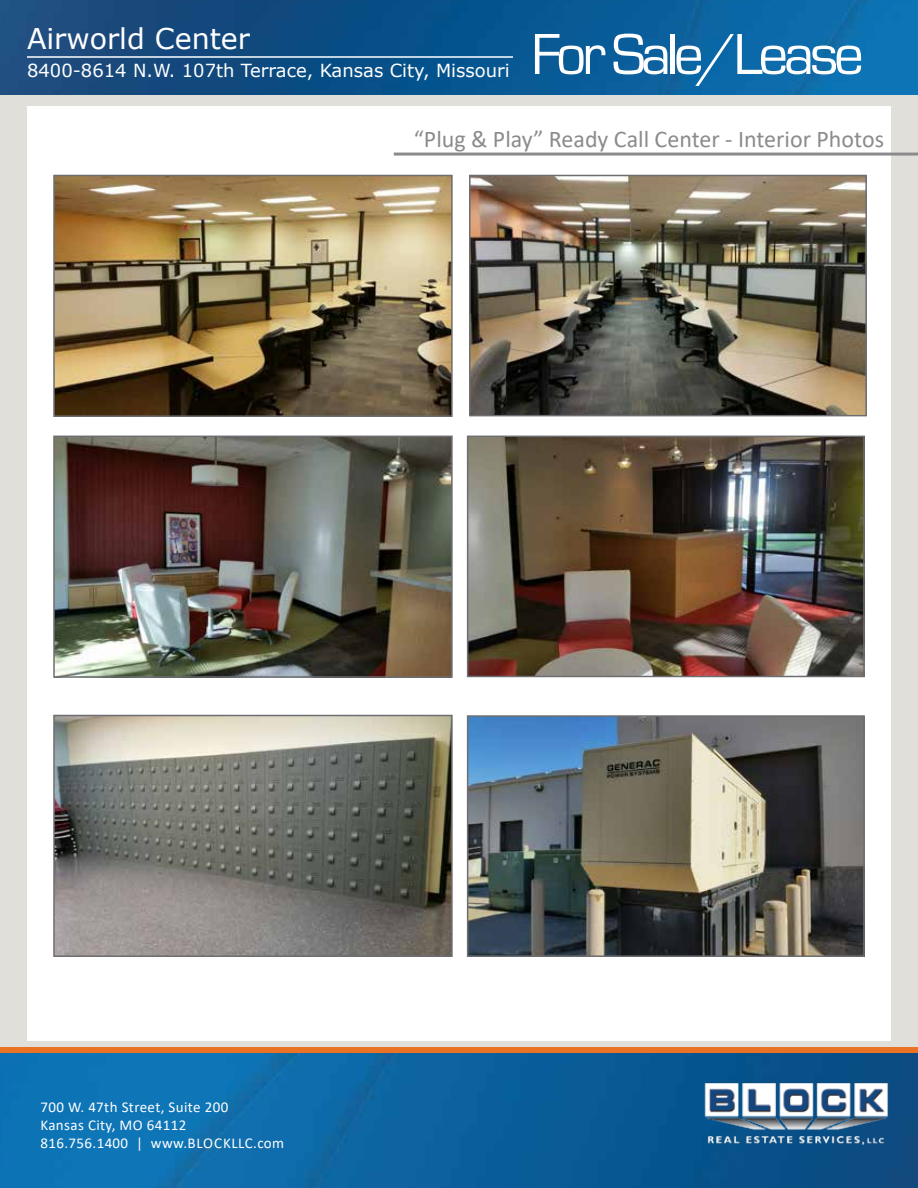
<style>
.page{position:relative;width:918px;height:1188px;background:#fff}
.page>*{position:absolute;margin:0;border:0;box-sizing:border-box;transform-origin:0 0}
.t1{font:60px "Eurostile";letter-spacing:-.075em;color:#fff}
.t2{font:28.5px "Verdana";color:#fff}
.t3{font:24px "Calibri";color:#8b8b8e}
.t4{font:18px "Verdana";color:#fff}
.t5{font:15px/18px "Calibri";letter-spacing:.025em;color:#fff}
</style>
<div class="page">
<div style="left:0;top:93px;width:918px;height:978px;background:#e1dfd9"></div>
<img style="left:0;top:1053px;width:918px;height:135px">
<img style="left:701px;top:1073px;width:190px;height:75px">
<div style="left:0;top:1047px;width:918px;height:6px;background:#ea7225"></div>
<img style="left:0;top:0;width:918px;height:94px">
<hr style="left:27px;top:56px;width:486px;height:2px;background:#fff">
<div style="left:27px;top:107px;width:864px;height:934px;background:#fff"></div>
<hr style="left:394px;top:153px;width:524px;height:3px;background:#8b8b8e">
<img style="left:56px;top:178px;width:394px;height:236px">
<div style="left:53px;top:175px;width:400px;height:242px;border:2px solid #6d6e71"></div>
<img style="left:472px;top:178px;width:392px;height:235px">
<div style="left:469px;top:175px;width:398px;height:241px;border:2px solid #6d6e71"></div>
<img style="left:56px;top:439px;width:394px;height:236px">
<div style="left:53px;top:436px;width:400px;height:242px;border:2px solid #6d6e71"></div>
<img style="left:56px;top:718px;width:394px;height:236px">
<div style="left:53px;top:715px;width:400px;height:242px;border:2px solid #6d6e71"></div>
<img style="left:470px;top:439px;width:392px;height:235px">
<div style="left:467px;top:436px;width:398px;height:241px;border:2px solid #6d6e71"></div>
<img style="left:470px;top:718px;width:392px;height:236px">
<div style="left:467px;top:715px;width:398px;height:242px;border:2px solid #6d6e71"></div>
<h2 class="t2" style="left:27px;top:19px;width:225px">Airworld Center</h2>
<p class="t4" style="left:27px;top:58px;width:484px">8400-8614 N.W. 107th Terrace, Kansas City, Missouri</p>
<h1 class="t1" style="left:531px;top:22px;width:334px">For Sale/Lease</h1>
<h3 class="t3" style="left:414px;top:122px;width:472px">“Plug &amp; Play” Ready Call Center - Interior Photos</h3>
<p class="t5" style="left:40px;top:1097px;width:245px">700 W. 47th Street, Suite 200<br>Kansas City, MO 64112<br>816.756.1400 | www.BLOCKLLC.com</p>
</div>
